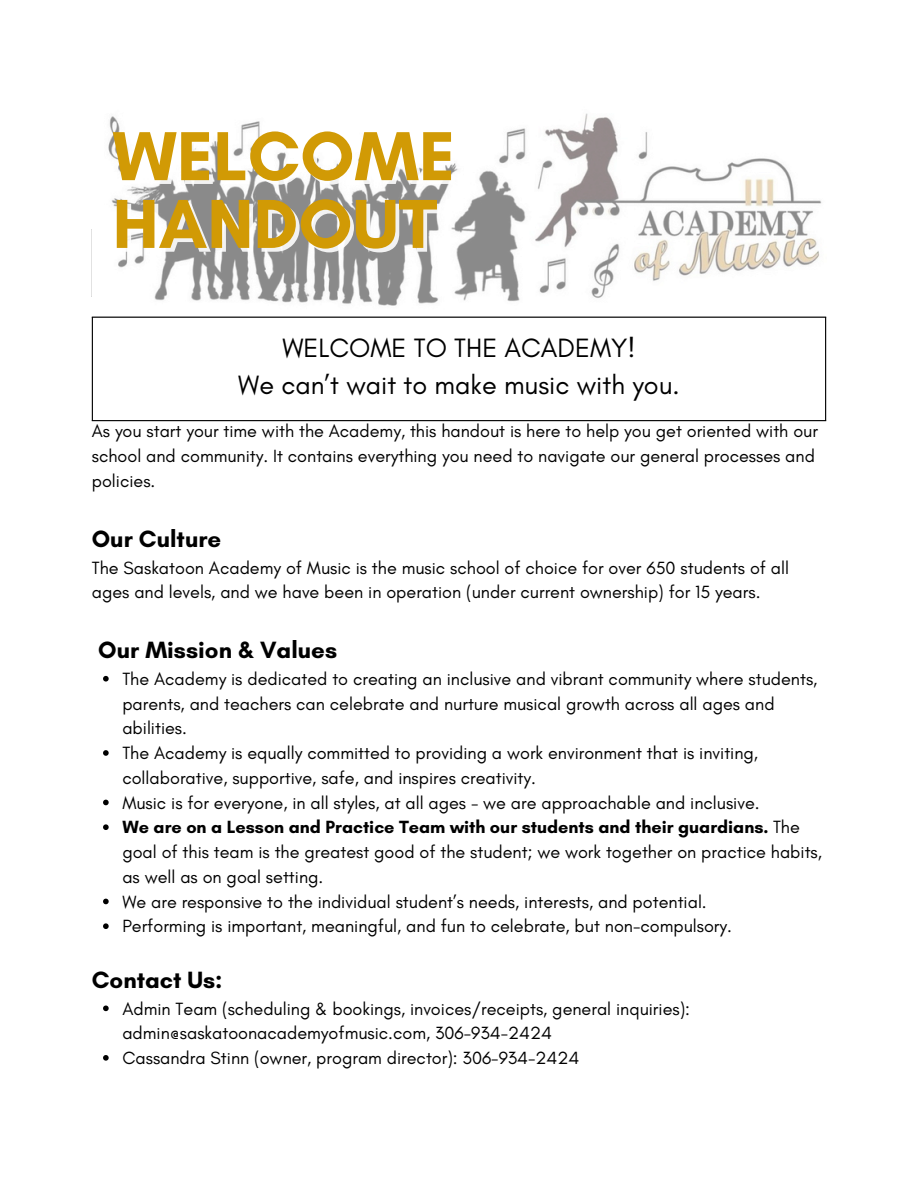
<style>
.page{position:relative;width:918px;height:1188px;background:#fff}
.page>*{position:absolute;margin:0;border:0;box-sizing:border-box;transform-origin:0 0}
.t1{font:700 70.65px "Glacial Indifference";color:#d19a05}
.t2{font:27px "Glacial Indifference";color:#000}
.t3{font:700 24px "Glacial Indifference";color:#000}
.t4{font:18px/24.8px "Glacial Indifference";color:#000}
.s1{font-weight:700}
</style>
<div class="page">
<svg style="left:103px;top:676px;width:6px;height:6px"></svg>
<svg style="left:103px;top:750px;width:6px;height:6px"></svg>
<svg style="left:103px;top:800px;width:6px;height:5px"></svg>
<svg style="left:103px;top:824px;width:6px;height:6px"></svg>
<svg style="left:103px;top:899px;width:6px;height:5px"></svg>
<svg style="left:103px;top:923px;width:6px;height:6px"></svg>
<svg style="left:103px;top:1006px;width:6px;height:5px"></svg>
<svg style="left:103px;top:1055px;width:6px;height:6px"></svg>
<img style="left:92px;top:113px;width:735px;height:206px">
<hr style="left:92px;top:318px;width:1px;height:102px;background:#000">
<hr style="left:825px;top:318px;width:1px;height:102px;background:#000">
<hr style="left:92px;top:317px;width:734px;height:1px;background:#000">
<hr style="left:92px;top:420px;width:734px;height:1px;background:#000">
<p class="t1" style="left:113px;top:113px;width:344px">WELCOME</p>
<h2 class="t1" style="left:113px;top:181px;width:326px">HANDOUT</h2>
<p class="t2" style="left:282px;top:331px;width:355px">WELCOME TO THE ACADEMY!</p>
<p class="t2" style="left:238px;top:368px;width:443px">We can’t wait to make music with you.</p>
<p class="t4" style="left:92px;top:419px;width:728px">As you start your time with the Academy, this handout is here to help you get oriented with our school and community. It contains everything you need to navigate our general processes and policies.</p>
<p class="t3" style="left:92px;top:524px;width:131px">Our Culture</p>
<p class="t4" style="left:92px;top:555px;width:699px">The Saskatoon Academy of Music is the music school of choice for over 650 students of all ages and levels, and we have been in operation (under current ownership) for 15 years.</p>
<p class="t3" style="left:98px;top:635px;width:240px">Our Mission &amp; Values</p>
<p class="t4" style="left:122px;top:666px;width:697px">The Academy is dedicated to creating an inclusive and vibrant community where students, parents, and teachers can celebrate and nurture musical growth across all ages and abilities.</p>
<p class="t4" style="left:122px;top:740px;width:637px">The Academy is equally committed to providing a work environment that is inviting, collaborative, supportive, safe, and inspires creativity.</p>
<p class="t4" style="left:122px;top:790px;width:639px">Music is for everyone, in all styles, at all ages - we are approachable and inclusive.</p>
<h2 class="t4" style="left:122px;top:815px;width:701px"><span class="s1">We are on a Lesson and Practice Team with our students and their guardians.</span> The goal of this team is the greatest good of the student; we work together on practice habits, as well as on goal setting.</h2>
<p class="t4" style="left:122px;top:889px;width:586px">We are responsive to the individual student’s needs, interests, and potential.</p>
<p class="t4" style="left:122px;top:914px;width:611px">Performing is important, meaningful, and fun to celebrate, but non-compulsory.</p>
<p class="t3" style="left:92px;top:965px;width:132px">Contact Us:</p>
<p class="t4" style="left:122px;top:996px;width:569px">Admin Team (scheduling &amp; bookings, invoices/receipts, general inquiries): admin@saskatoonacademyofmusic.com, 306-934-2424</p>
<p class="t4" style="left:122px;top:1045px;width:459px">Cassandra Stinn (owner, program director): 306-934-2424</p>
</div>
